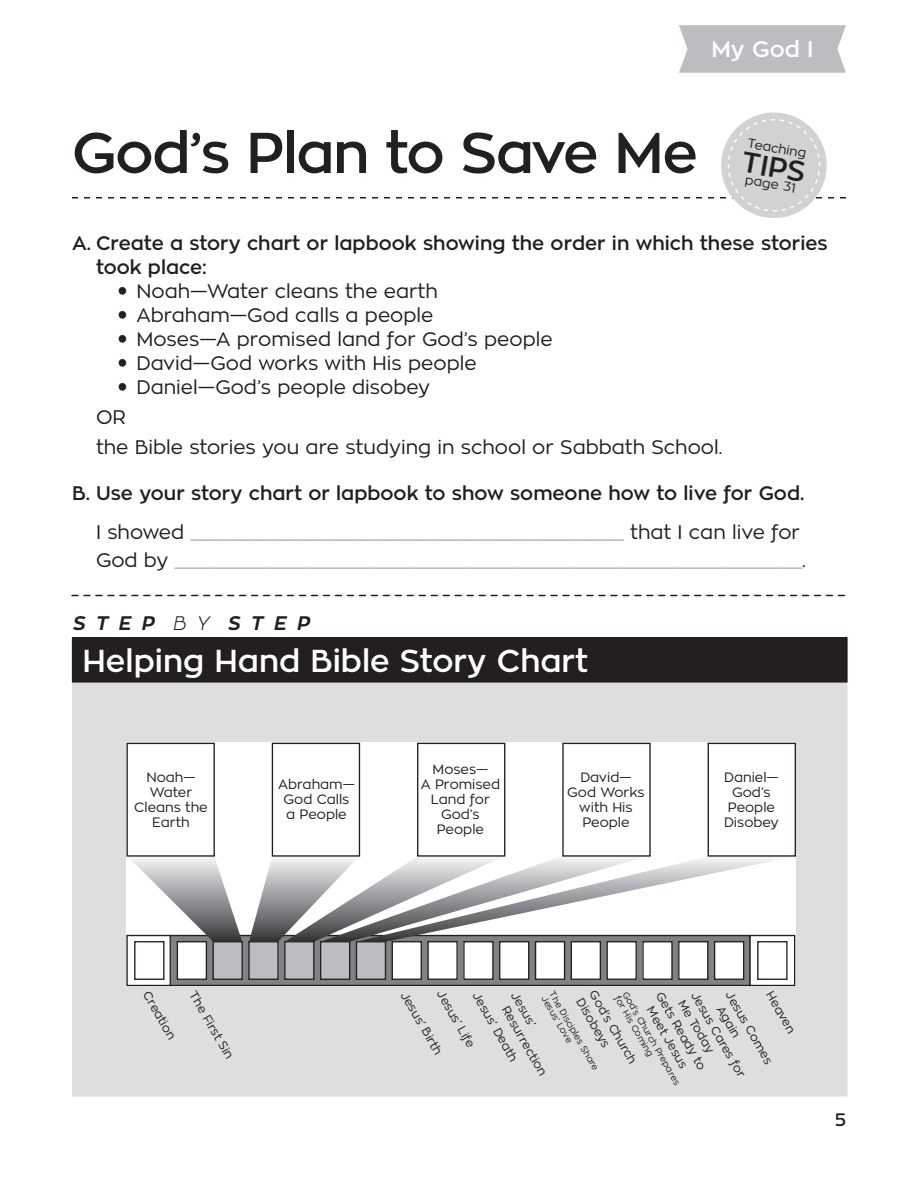
<style>
.page{position:relative;width:918px;height:1188px;background:#fff}
.page>*{position:absolute;margin:0;border:0;box-sizing:border-box;transform-origin:0 0}
.t1{font:600 57px "Zona Pro";letter-spacing:-.025em;color:#231f20}
.t2{font:600 31.5px "Zona Pro";color:#fff}
.t3{font:600 28.5px "Zona Pro";color:#231f20}
.t4{font:600 22.5px "Zona Pro";color:#fff}
.t5{font:600 19.5px/24px "Zona Pro";color:#231f20}
.t6{font:19.5px/24px "Zona Pro";color:#231f20}
.t7{font:19.5px "Zona Pro";color:#939598}
.t8{font:italic 700 19.5px "Zona Pro";color:#231f20}
.t9{font:600 18px "Zona Pro";color:#231f20}
.t10{font:13.5px/15px "Zona Pro";color:#231f20;text-align:center}
.t11{font:12.9px "Zona Pro";color:#231f20}
.t12{font:12px/15px "Zona Pro";color:#231f20}
.t13{font:9px/9px "Zona Pro";color:#231f20}
.s1{font-weight:400}
.s2{font-weight:400;color:#939598}
.s3{color:#231f20}
.s4{font-weight:300}
</style>
<div class="page">
<div style="left:72px;top:682px;width:776px;height:414px;background:#dddee0;border:2px solid #dddee0"></div>
<div style="left:72px;top:638px;width:775px;height:44px;background:#231f20"></div>
<div style="left:126px;top:743px;width:670px;height:244px;background:#fff"></div>
<div style="left:170px;top:936px;width:580px;height:49px;background:#808285"></div>
<div style="left:170px;top:935px;width:581px;height:51px;border:1px solid #231f20"></div>
<div style="left:749px;top:935px;width:46px;height:51px;border:1px solid #231f20"></div>
<div style="left:126px;top:935px;width:45px;height:51px;border:1px solid #231f20"></div>
<div style="left:177px;top:942px;width:29px;height:37px;background:#fff"></div>
<div style="left:177px;top:941px;width:30px;height:39px;border:1px solid #231f20"></div>
<div style="left:213px;top:942px;width:29px;height:37px;background:#bcbdc0"></div>
<div style="left:213px;top:941px;width:30px;height:39px;border:1px solid #231f20"></div>
<div style="left:249px;top:942px;width:29px;height:37px;background:#bcbdc0"></div>
<div style="left:248px;top:941px;width:31px;height:39px;border:1px solid #231f20"></div>
<div style="left:285px;top:942px;width:29px;height:37px;background:#bcbdc0"></div>
<div style="left:284px;top:941px;width:31px;height:39px;border:1px solid #231f20"></div>
<div style="left:321px;top:942px;width:29px;height:37px;background:#bcbdc0"></div>
<div style="left:320px;top:941px;width:30px;height:39px;border:1px solid #231f20"></div>
<div style="left:356px;top:942px;width:29px;height:37px;background:#bcbdc0"></div>
<div style="left:356px;top:941px;width:30px;height:39px;border:1px solid #231f20"></div>
<div style="left:392px;top:942px;width:29px;height:37px;background:#fff"></div>
<div style="left:392px;top:941px;width:30px;height:39px;border:1px solid #231f20"></div>
<div style="left:428px;top:942px;width:29px;height:37px;background:#fff"></div>
<div style="left:427px;top:941px;width:31px;height:39px;border:1px solid #231f20"></div>
<div style="left:464px;top:942px;width:29px;height:37px;background:#fff"></div>
<div style="left:463px;top:941px;width:31px;height:39px;border:1px solid #231f20"></div>
<div style="left:500px;top:942px;width:29px;height:37px;background:#fff"></div>
<div style="left:499px;top:941px;width:30px;height:39px;border:1px solid #231f20"></div>
<div style="left:536px;top:942px;width:29px;height:37px;background:#fff"></div>
<div style="left:535px;top:941px;width:30px;height:39px;border:1px solid #231f20"></div>
<div style="left:571px;top:942px;width:29px;height:37px;background:#fff"></div>
<div style="left:571px;top:941px;width:30px;height:39px;border:1px solid #231f20"></div>
<div style="left:607px;top:942px;width:29px;height:37px;background:#fff"></div>
<div style="left:606px;top:941px;width:31px;height:39px;border:1px solid #231f20"></div>
<div style="left:643px;top:942px;width:29px;height:37px;background:#fff"></div>
<div style="left:642px;top:941px;width:31px;height:39px;border:1px solid #231f20"></div>
<div style="left:679px;top:942px;width:29px;height:37px;background:#fff"></div>
<div style="left:678px;top:941px;width:30px;height:39px;border:1px solid #231f20"></div>
<div style="left:715px;top:942px;width:29px;height:37px;background:#fff"></div>
<div style="left:714px;top:941px;width:30px;height:39px;border:1px solid #231f20"></div>
<div style="left:757px;top:941px;width:31px;height:39px;border:1px solid #231f20"></div>
<div style="left:134px;top:941px;width:31px;height:39px;border:1px solid #231f20"></div>
<svg style="left:127px;top:858px;width:115px;height:84px"></svg>
<svg style="left:249px;top:856px;width:547px;height:86px"></svg>
<div style="left:126px;top:743px;width:89px;height:114px;border:1px solid #231f20"></div>
<div style="left:272px;top:743px;width:88px;height:114px;border:1px solid #231f20"></div>
<div style="left:417px;top:743px;width:88px;height:114px;border:1px solid #231f20"></div>
<div style="left:708px;top:743px;width:88px;height:114px;border:1px solid #231f20"></div>
<svg style="left:72px;top:595px;width:772px;height:1px"></svg>
<svg style="left:72px;top:112px;width:774px;height:106px"></svg>
<svg style="left:679px;top:25px;width:167px;height:48px;background:#c0c0c3"></svg>
<p class="t4" style="left:711px;top:34px;width:104px">My God I</p>
<h1 class="t1" style="left:72px;top:116px;width:627px">God’s Plan to Save Me</h1>
<p class="t11" style="left:749px;top:135px;width:61px;rotate:10deg">Teaching</p>
<h3 class="t3" style="left:745px;top:143px;width:66px;rotate:10deg">TIPS</h3>
<p class="t11" style="left:747px;top:171px;width:53px;rotate:10deg">page 31</p>
<p class="t5" style="left:96px;top:231px;width:733px;text-indent:-24px">A. Create a story chart or lapbook showing the order in which these stories took place:</p>
<p class="t6" style="left:137px;top:279px;width:418px">Noah—Water cleans the earth<br>Abraham—God calls a people<br>Moses—A promised land for God’s people<br>David—God works with His people<br>Daniel—God’s people disobey</p>
<p class="t6" style="left:96px;top:402px;width:628px;line-height:30px">OR<br>the Bible stories you are studying in school or Sabbath School.</p>
<p class="t5" style="left:72px;top:473px;width:734px;line-height:39px;text-align:right">B. Use your story chart or lapbook to show someone how to live for God.<br><span class="s1">I showed</span> <span class="s2">______________________________________</span> <span class="s1">that I can live for</span></p>
<p class="t7" style="left:96px;top:548px;width:711px"><span class="s3">God by</span> _______________________________________________________<span class="s3">.</span></p>
<p class="t8" style="left:72px;top:610px;width:239px">S T E P <span class="s4">B Y</span> S T E P</p>
<h2 class="t2" style="left:82px;top:641px;width:507px">Helping Hand Bible Story Chart</h2>
<p class="t10" style="left:134px;top:769px;width:75px">Noah—<br>Water<br>Cleans the<br>Earth</p>
<p class="t10" style="left:278px;top:777px;width:78px">Abraham—<br>God Calls a People</p>
<p class="t10" style="left:421px;top:762px;width:81px">Moses—<br>A Promised<br>Land for<br>God’s<br>People</p>
<p class="t10" style="left:567px;top:769px;width:79px">David—<br>God Works with His<br>People</p>
<p class="t10" style="left:724px;top:769px;width:56px">Daniel—<br>God’s<br>People<br>Disobey</p>
<p class="t12" style="left:447px;top:988px;width:65px;rotate:60deg">Jesus’ Life</p>
<p class="t12" style="left:482px;top:989px;width:80px;rotate:60deg">Jesus’ Death</p>
<p class="t12" style="left:599px;top:988px;width:84px;rotate:60deg">God’s Church</p>
<p class="t12" style="left:776px;top:988px;width:48px;rotate:60deg">Heaven</p>
<p class="t12" style="left:739px;top:995px;width:76px;text-indent:-8px;rotate:60deg">Jesus Comes<br>Again</p>
<p class="t13" style="left:556px;top:990px;width:91px;rotate:60deg">The Disciples Share</p>
<p class="t12" style="left:153px;top:988px;width:55px;rotate:60deg">Creation</p>
<p class="t12" style="left:199px;top:988px;width:77px;rotate:60deg">The First Sin</p>
<p class="t12" style="left:701px;top:989px;width:98px;rotate:60deg">Jesus Cares for<br>Me Today</p>
<p class="t12" style="left:411px;top:989px;width:72px;rotate:60deg">Jesus’ Birth</p>
<p class="t12" style="left:586px;top:995px;width:56px;rotate:60deg">Disobeys</p>
<p class="t13" style="left:629px;top:990px;width:108px;rotate:60deg">God’s Church Prepares for His Coming</p>
<p class="t12" style="left:525px;top:996px;width:80px;text-indent:-8px;rotate:60deg">Jesus’<br>Resurrection</p>
<p class="t12" style="left:666px;top:989px;width:89px;text-align:center;rotate:60deg">Gets Ready to<br>Meet Jesus</p>
<p class="t13" style="left:548px;top:994px;width:55px;rotate:60deg">Jesus’ Love</p>
<p class="t9" style="left:835px;top:1108px;width:13px">5</p>
</div>
